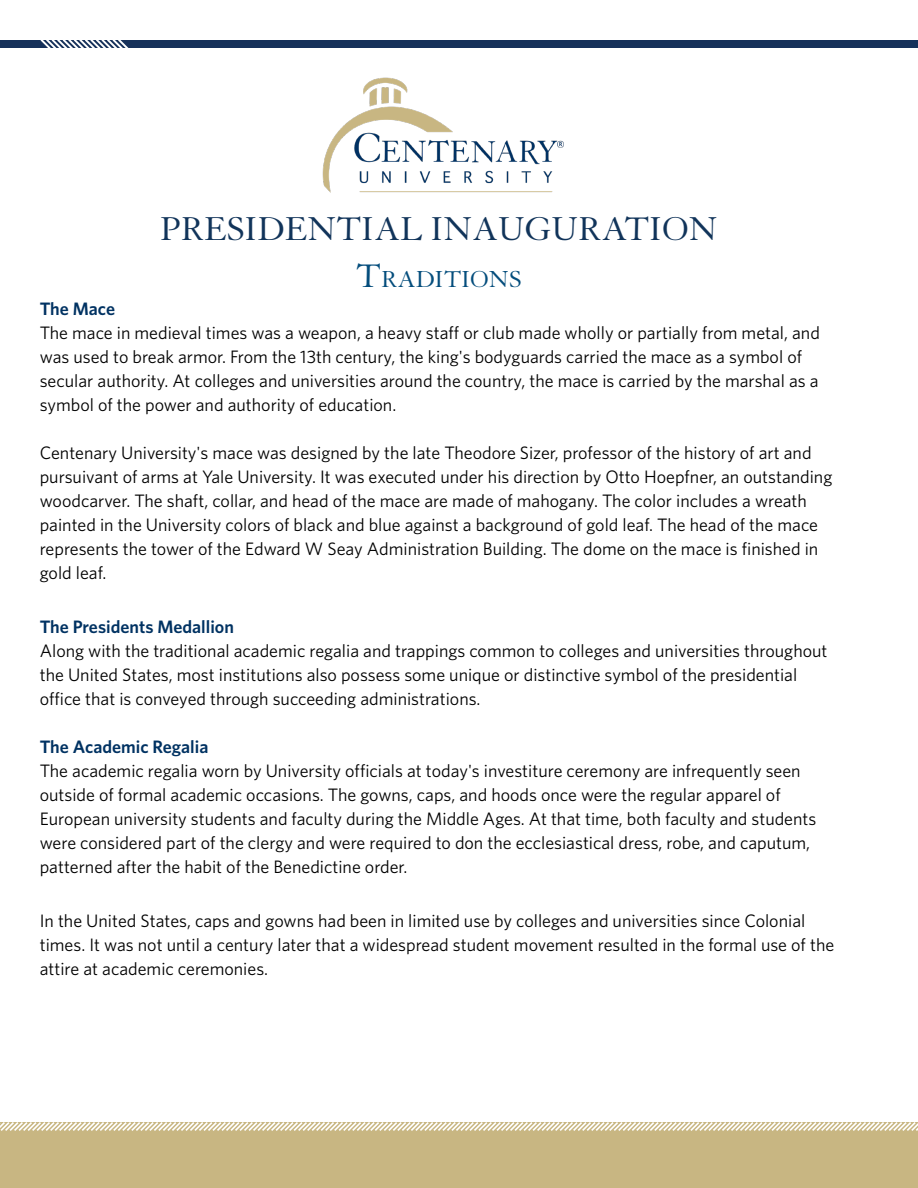
<style>
.page{position:relative;width:918px;height:1188px;background:#fff}
.page>*{position:absolute;margin:0;border:0;box-sizing:border-box;transform-origin:0 0}
.t1{font:36px "Granjon";color:#11345a}
.t2{font:25.2px "Granjon";color:#044d7c}
.t3{font:18px/24px "Whitney";color:#000}
.s1{font-size:36px}
.s2{font-weight:600;color:#003262}
</style>
<div class="page">
<img style="left:322px;top:77px;width:242px;height:116px">
<div style="left:0;top:1123px;width:918px;height:65px;background:#c8b682"></div>
<svg style="left:0;top:1122px;width:918px;height:9px"></svg>
<div style="left:0;top:40px;width:918px;height:8px;background:#16315a"></div>
<svg style="left:40px;top:40px;width:89px;height:8px"></svg>
<p class="t1" style="left:160px;top:209px;width:108px">PRESIDENTIAL</p>
<p class="t1" style="left:431px;top:209px;width:24px">INAUGURATI</p>
<p class="t1" style="left:662px;top:209px;width:55px">ON</p>
<p class="t2" style="left:356px;top:266px;width:165px"><span class="s1">T</span>RADITIONS</p>
<p class="t3" style="left:40px;top:296px;width:782px"><span class="s2">The Mace<br></span>The mace in medieval times was a weapon, a heavy staff or club made wholly or partially from metal, and was used to break armor. From the 13th century, the king's bodyguards carried the mace as a symbol of secular authority. At colleges and universities around the country, the mace is carried by the marshal as a symbol of the power and authority of education.</p>
<p class="t3" style="left:40px;top:440px;width:794px">Centenary University's mace was designed by the late Theodore Sizer, professor of the history of art and pursuivant of arms at Yale University. It was executed under his direction by Otto Hoepfner, an outstanding woodcarver. The shaft, collar, and head of the mace are made of mahogany. The color includes a wreath painted in the University colors of black and blue against a background of gold leaf. The head of the mace represents the tower of the Edward W Seay Administration Building. The dome on the mace is finished in gold leaf.</p>
<p class="t3" style="left:40px;top:614px;width:789px"><span class="s2">The Presidents Medallion<br></span>Along with the traditional academic regalia and trappings common to colleges and universities throughout the United States, most institutions also possess some unique or distinctive symbol of the presidential office that is conveyed through succeeding administrations.</p>
<p class="t3" style="left:40px;top:734px;width:778px"><span class="s2">The Academic Regalia<br></span>The academic regalia worn by University officials at today's investiture ceremony are infrequently seen outside of formal academic occasions. The gowns, caps, and hoods once were the regular apparel of European university students and faculty during the Middle Ages. At that time, both faculty and students were considered part of the clergy and were required to don the ecclesiastical dress, robe, and caputum, patterned after the habit of the Benedictine order.</p>
<p class="t3" style="left:40px;top:908px;width:796px">In the United States, caps and gowns had been in limited use by colleges and universities since Colonial times. It was not until a century later that a widespread student movement resulted in the formal use of the attire at academic ceremonies.</p>
</div>
